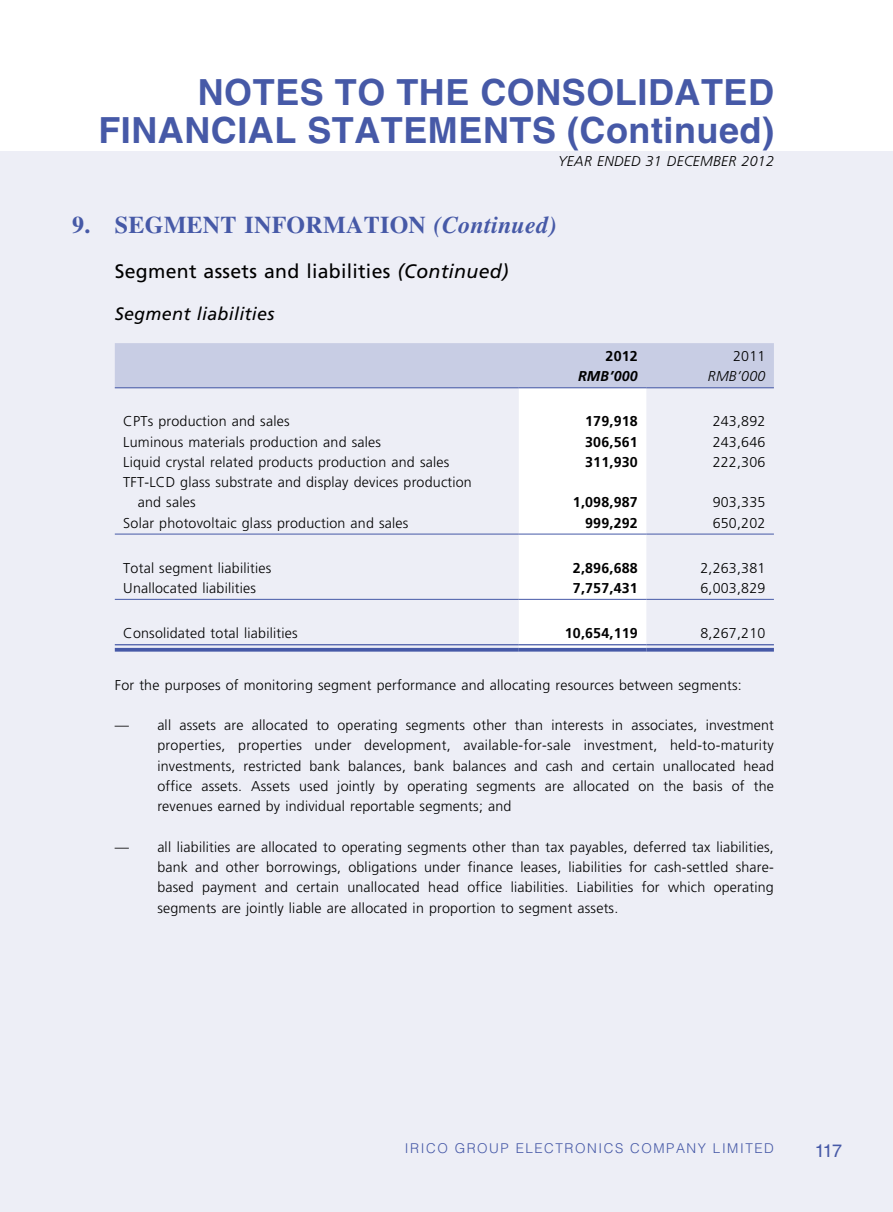
<style>
.page{position:relative;width:893px;height:1212px;background:#fff}
.page>*{position:absolute;margin:0;border:0;box-sizing:border-box;transform-origin:0 0}
.t1{font:700 36px/37.5px "Helvetica LT Std";letter-spacing:.015em;color:#4659a7;text-align:right}
.Subhead_1{font:700 24px "Times LT Std";letter-spacing:.01em;color:#4659a7}
.Subhead_2{font:19.5px "Frutiger LT Std";letter-spacing:.015em;color:#000}
.Subhead_3{font:italic 18px "Frutiger LT Std";letter-spacing:.015em;color:#000}
.t2{font:18px "Helvetica LT Std";color:#4659a7}
.Body_text{font:300 14.25px/20.2px "Frutiger LT Std";letter-spacing:.015em;color:#000;text-align:justify}
.Body_text-2{font:700 14.25px "Frutiger LT Std";letter-spacing:.015em;color:#000}
.Body_text-3{font:italic 300 14.25px "Frutiger LT Std";letter-spacing:.015em;color:#000}
.Body_text-4{font:italic 700 14.25px "Frutiger LT Std";letter-spacing:.015em;color:#000}
.t3{font:300 13.5px "Helvetica LT Std";letter-spacing:.115em;color:#4659a7}
.s1{font-style:italic}
</style>
<div class="page">
<div style="left:0;top:152px;width:893px;height:1060px;background:#edeef6"></div>
<svg style="left:115px;top:343px;width:659px;height:305px"></svg>
<hr style="left:115px;top:387px;width:404px;height:1px;background:#4659a7">
<hr style="left:519px;top:387px;width:127px;height:1px;background:#4659a7">
<hr style="left:646px;top:387px;width:128px;height:1px;background:#4659a7">
<hr style="left:115px;top:534px;width:404px;height:1px;background:#4659a7">
<hr style="left:519px;top:534px;width:127px;height:1px;background:#4659a7">
<hr style="left:646px;top:534px;width:128px;height:1px;background:#4659a7">
<hr style="left:115px;top:599px;width:404px;height:1px;background:#4659a7">
<hr style="left:519px;top:599px;width:127px;height:1px;background:#4659a7">
<hr style="left:646px;top:599px;width:128px;height:1px;background:#4659a7">
<hr style="left:115px;top:644px;width:404px;height:1px;background:#4659a7">
<svg style="left:115px;top:648px;width:404px;height:4px;fill:#4659a7"></svg>
<hr style="left:519px;top:644px;width:127px;height:1px;background:#4659a7">
<svg style="left:519px;top:648px;width:127px;height:4px"></svg>
<hr style="left:646px;top:644px;width:128px;height:1px;background:#4659a7">
<svg style="left:646px;top:648px;width:128px;height:4px"></svg>
<h1 class="t1" style="left:98px;top:73px;width:677px">NOTES TO THE CONSOLIDATED<br>FINANCIAL STATEMENTS (Continued)</h1>
<p class="Body_text-3" style="left:558px;top:153px;width:217px">YEAR ENDED 31 DECEMBER 2012</p>
<p class="Subhead_1" style="left:72px;top:210px;width:486px">9. SEGMENT INFORMATION <span class="s1">(Continued)</span></p>
<p class="Subhead_2" style="left:115px;top:259px;width:395px">Segment assets and liabilities <span class="s1">(Continued)</span></p>
<p class="Subhead_3" style="left:115px;top:303px;width:161px">Segment liabilities</p>
<p class="Body_text-2" style="left:606px;top:348px;width:34px">2012</p>
<p class="Body_text" style="left:733px;top:346px;width:34px">2011</p>
<p class="Body_text-4" style="left:578px;top:368px;width:61px">RMB’000</p>
<p class="Body_text-3" style="left:708px;top:368px;width:59px">RMB’000</p>
<p class="Body_text" style="left:123px;top:411px;width:168px">CPTs production and sales</p>
<p class="Body_text-2" style="left:585px;top:413px;width:54px">179,918</p>
<p class="Body_text" style="left:713px;top:411px;width:54px">243,892</p>
<p class="Body_text" style="left:123px;top:432px;width:259px">Luminous materials production and sales</p>
<p class="Body_text-2" style="left:585px;top:433px;width:54px">306,561</p>
<p class="Body_text" style="left:713px;top:432px;width:54px">243,646</p>
<p class="Body_text" style="left:123px;top:452px;width:327px">Liquid crystal related products production and sales</p>
<p class="Body_text-2" style="left:585px;top:453px;width:54px">311,930</p>
<p class="Body_text" style="left:713px;top:452px;width:54px">222,306</p>
<p class="Body_text" style="left:123px;top:472px;width:350px">TFT-LCD glass substrate and display devices production</p>
<p class="Body_text" style="left:138px;top:492px;width:59px">and sales</p>
<p class="Body_text-2" style="left:573px;top:494px;width:66px">1,098,987</p>
<p class="Body_text" style="left:713px;top:492px;width:54px">903,335</p>
<p class="Body_text" style="left:123px;top:513px;width:287px">Solar photovoltaic glass production and sales</p>
<p class="Body_text-2" style="left:585px;top:514px;width:54px">999,292</p>
<p class="Body_text" style="left:713px;top:513px;width:54px">650,202</p>
<p class="Body_text" style="left:123px;top:558px;width:150px">Total segment liabilities</p>
<p class="Body_text-2" style="left:573px;top:559px;width:66px">2,896,688</p>
<p class="Body_text" style="left:700px;top:558px;width:66px">2,263,381</p>
<p class="Body_text" style="left:123px;top:578px;width:134px">Unallocated liabilities</p>
<p class="Body_text-2" style="left:573px;top:579px;width:66px">7,757,431</p>
<p class="Body_text" style="left:700px;top:578px;width:66px">6,003,829</p>
<p class="Body_text" style="left:123px;top:623px;width:176px">Consolidated total liabilities</p>
<p class="Body_text-2" style="left:565px;top:624px;width:75px">10,654,119</p>
<p class="Body_text" style="left:700px;top:623px;width:66px">8,267,210</p>
<p class="Body_text" style="left:115px;top:675px;width:629px">For the purposes of monitoring segment performance and allocating resources between segments:</p>
<p class="Body_text" style="left:157px;top:715px;width:618px;text-indent:-43px">— all assets are allocated to operating segments other than interests in associates, investment properties, properties under development, available-for-sale investment, held-to-maturity investments, restricted bank balances, bank balances and cash and certain unallocated head office assets. Assets used jointly by operating segments are allocated on the basis of the revenues earned by individual reportable segments; and</p>
<p class="Body_text" style="left:157px;top:837px;width:618px;text-indent:-43px">— all liabilities are allocated to operating segments other than tax payables, deferred tax liabilities, bank and other borrowings, obligations under finance leases, liabilities for cash-settled share&shy;based payment and certain unallocated head office liabilities. Liabilities for which operating segments are jointly liable are allocated in proportion to segment assets.</p>
<p class="t3" style="left:405px;top:1140px;width:371px">IRICO GROUP ELECTRONICS COMPANY LIMITED</p>
<p class="t2" style="left:815px;top:1140px;width:29px">117</p>
</div>
